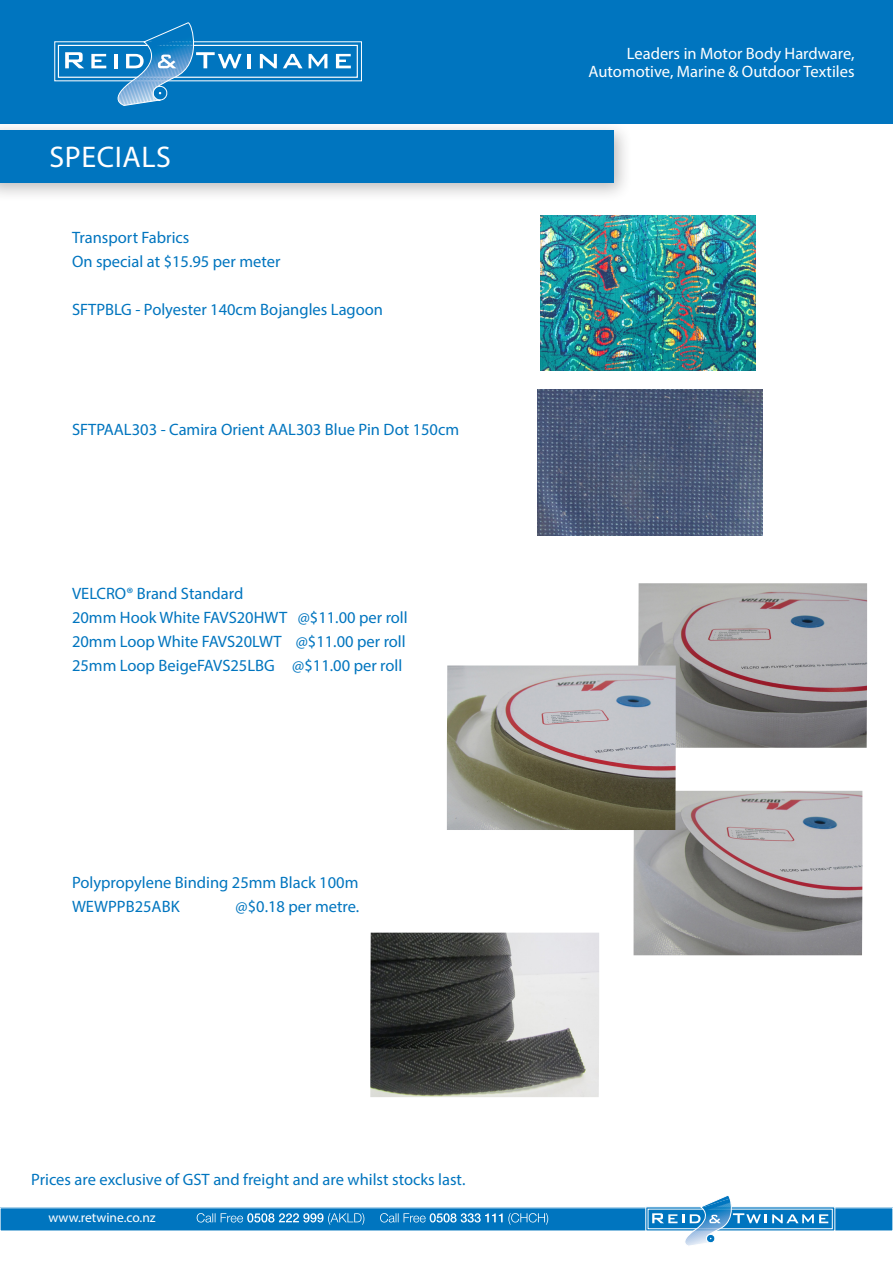
<style>
.page{position:relative;width:893px;height:1263px;background:#fff}
.page>*{position:absolute;margin:0;border:0;box-sizing:border-box;transform-origin:0 0}
.t1{font:30px "Myriad Pro";letter-spacing:.02em;color:#fff}
.BODY{font:16.5px "Myriad Pro";color:#0075bf}
.t2{font:16.5px/18px "Myriad Pro";color:#fff;text-align:right}
.HEADING{font:16.5px "Myriad Pro";color:#0075bf}
.t3{font:13.5px "Myriad Pro";color:#fff}
</style>
<div class="page">
<div style="left:0;top:0;width:893px;height:123px;background:#0075bf"></div>
<svg style="left:55px;top:42px;width:307px;height:39px"></svg>
<div style="left:58px;top:45px;width:300px;height:33px;background:#0075bf;border:1px solid #fff"></div>
<svg style="left:65px;top:52px;width:19px;height:16px"></svg>
<svg style="left:91px;top:22px;width:261px;height:84px"></svg>
<div style="left:0;top:1208px;width:893px;height:23px;background:#0075bf"></div>
<svg style="left:646px;top:1207px;width:189px;height:24px"></svg>
<div style="left:648px;top:1209px;width:185px;height:20px;background:#0075bf;border:1px solid #fff"></div>
<svg style="left:652px;top:1196px;width:177px;height:50px"></svg>
<svg style="left:380px;top:1213px;width:168px;height:12px"></svg>
<svg style="left:197px;top:1213px;width:167px;height:12px"></svg>
<div style="left:0;top:120px;width:632px;height:82px;background:#231f20;opacity:.3"></div>
<div style="left:0;top:130px;width:613px;height:53px;background:#0075bf"></div>
<img style="left:538px;top:389px;width:224px;height:146px">
<img style="left:540px;top:215px;width:215px;height:155px">
<img style="left:638px;top:583px;width:229px;height:165px">
<img style="left:634px;top:791px;width:228px;height:164px">
<img style="left:447px;top:665px;width:229px;height:165px">
<img style="left:370px;top:933px;width:229px;height:164px">
<p class="t1" style="left:49px;top:139px;width:123px">SPECIALS</p>
<p class="BODY" style="left:72px;top:228px;width:119px">Transport Fabrics</p>
<p class="BODY" style="left:72px;top:252px;width:210px">On special at $15.95 per meter</p>
<p class="BODY" style="left:72px;top:300px;width:313px">SFTPBLG - Polyester 140cm Bojangles Lagoon</p>
<p class="BODY" style="left:72px;top:420px;width:389px">SFTPAAL303 - Camira Orient AAL303 Blue Pin Dot 150cm</p>
<p class="BODY" style="left:72px;top:584px;width:173px">VELCRO® Brand Standard</p>
<p class="BODY" style="left:72px;top:608px;width:337px">20mm Hook White FAVS20HWT @$11.00 per roll</p>
<p class="BODY" style="left:72px;top:632px;width:335px">20mm Loop White FAVS20LWT @$11.00 per roll</p>
<p class="BODY" style="left:72px;top:656px;width:332px">25mm Loop BeigeFAVS25LBG @$11.00 per roll</p>
<p class="BODY" style="left:72px;top:872px;width:288px">Polypropylene Binding 25mm Black 100m</p>
<p class="BODY" style="left:72px;top:896px;width:109px">WEWPPB25ABK</p>
<p class="BODY" style="left:236px;top:896px;width:125px">@$0.18 per metre.</p>
<p class="HEADING" style="left:31px;top:1169px;width:436px">Prices are exclusive of GST and freight and are whilst stocks last.</p>
<p class="t3" style="left:48px;top:1209px;width:109px">www.retwine.co.nz</p>
<p class="t2" style="left:589px;top:44px;width:267px">Leaders in Motor Body Hardware,<br>Automotive, Marine &amp; Outdoor Textiles</p>
</div>
